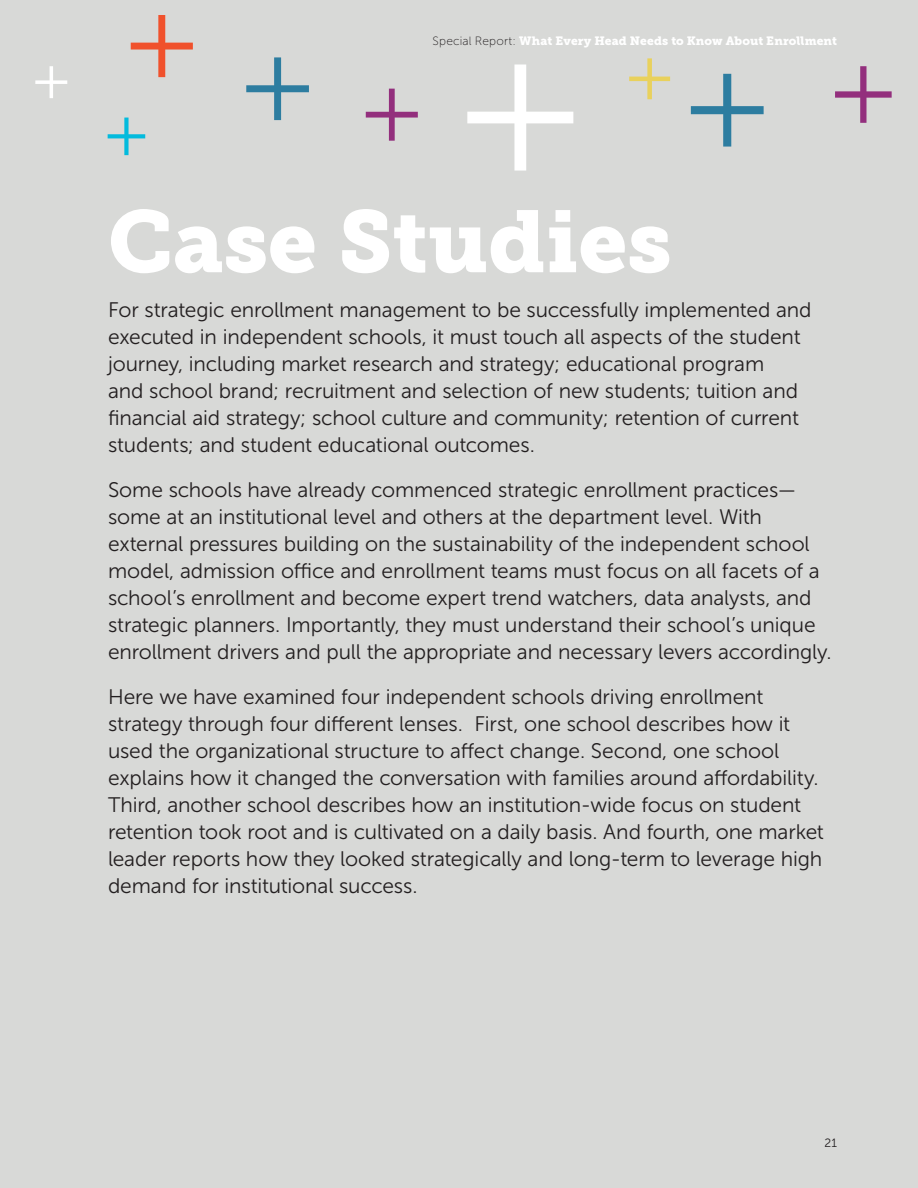
<style>
.page{position:relative;width:918px;height:1188px;background:#d8d9d7}
.page>*{position:absolute;margin:0;border:0;box-sizing:border-box;transform-origin:0 0}
.Header_58{font:87px "Museo Slab 900";color:#fff}
.TEMA_Intro_14_18_San{font:21px/27px "Museo Sans 300";letter-spacing:-.005em;color:#231f20}
.t1{font:12px "Museo Slab 900";letter-spacing:.01em;color:#fff}
.t2{font:12px "Museo Sans 300";color:#231f20}
.s1{font-family:"Museo Sans 100";color:#231f20}
</style>
<div class="page">
<svg style="left:467px;top:64px;width:106px;height:107px"></svg>
<svg style="left:131px;top:15px;width:62px;height:62px"></svg>
<svg style="left:366px;top:89px;width:52px;height:52px"></svg>
<svg style="left:108px;top:118px;width:37px;height:37px"></svg>
<svg style="left:35px;top:66px;width:32px;height:32px"></svg>
<svg style="left:691px;top:74px;width:73px;height:73px"></svg>
<svg style="left:835px;top:66px;width:57px;height:57px"></svg>
<svg style="left:629px;top:58px;width:41px;height:41px"></svg>
<svg style="left:246px;top:57px;width:63px;height:63px"></svg>
<p class="t1" style="left:433px;top:34px;width:406px"><span class="s1">Special Report:</span> What Every Head Needs to Know About Enrollment</p>
<p class="Header_58" style="left:108px;top:191px;width:565px">Case Studies</p>
<p class="TEMA_Intro_14_18_San" style="left:108px;top:297px;width:705px">For strategic enrollment management to be successfully implemented and executed in independent schools, it must touch all aspects of the student journey, including market research and strategy; educational program<br>and school brand; recruitment and selection of new students; tuition and financial aid strategy; school culture and community; retention of current students; and student educational outcomes.</p>
<p class="TEMA_Intro_14_18_San" style="left:108px;top:477px;width:725px">Some schools have already commenced strategic enrollment practices— some at an institutional level and others at the department level. With external pressures building on the sustainability of the independent school model, admission office and enrollment teams must focus on all facets of a school’s enrollment and become expert trend watchers, data analysts, and strategic planners. Importantly, they must understand their school’s unique enrollment drivers and pull the appropriate and necessary levers accordingly.</p>
<p class="TEMA_Intro_14_18_San" style="left:108px;top:684px;width:717px">Here we have examined four independent schools driving enrollment strategy through four different lenses. First, one school describes how it used the organizational structure to affect change. Second, one school explains how it changed the conversation with families around affordability.<br>Third, another school describes how an institution-wide focus on student retention took root and is cultivated on a daily basis. And fourth, one market leader reports how they looked strategically and long-term to leverage high demand for institutional success.</p>
<p class="t2" style="left:825px;top:1136px;width:14px">21</p>
</div>
